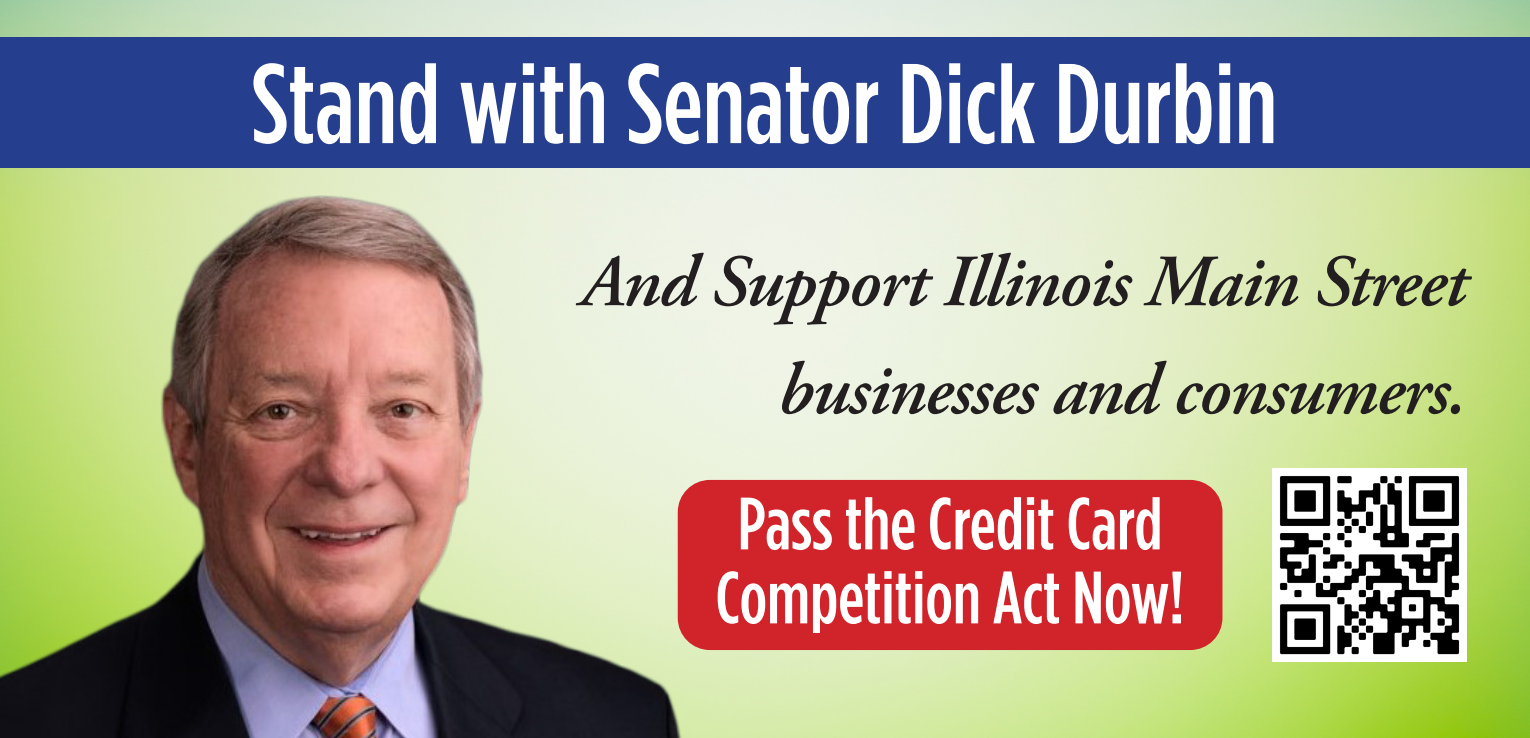
<style>
.page{position:relative;width:1530px;height:738px;background:#fff}
.page>*{position:absolute;margin:0;border:0;box-sizing:border-box;transform-origin:0 0}
.t1{font:500 113.1px "Gotham Condensed";color:#fff}
.t2{font:500 74px "Gotham Condensed";color:#fff}
.t3{font:italic 600 73.3px/108px "Adobe Garamond Pro";letter-spacing:-.02em;color:#231f20;text-align:right}
</style>
<div class="page">
<img style="left:0;top:0;width:1530px;height:738px">
<div style="left:0;top:38px;width:1530px;height:130px;background:#253f8e"></div>
<div style="left:678px;top:480px;width:544px;height:170px;background:#d1232a;border-radius:32px"></div>
<img style="left:0;top:195px;width:717px;height:543px">
<img style="left:1273px;top:468px;width:194px;height:194px">
<p class="t1" style="left:251px;top:41px;width:1028px">Stand with Senator Dick Durbin</p>
<p class="t3" style="left:580px;top:229px;width:888px">And Support Illinois Main Street businesses and consumers.</p>
<p class="t2" style="left:738px;top:483px;width:426px">Pass the Credit Card</p>
<p class="t2" style="left:716px;top:557px;width:471px">Competition Act Now!</p>
</div>
